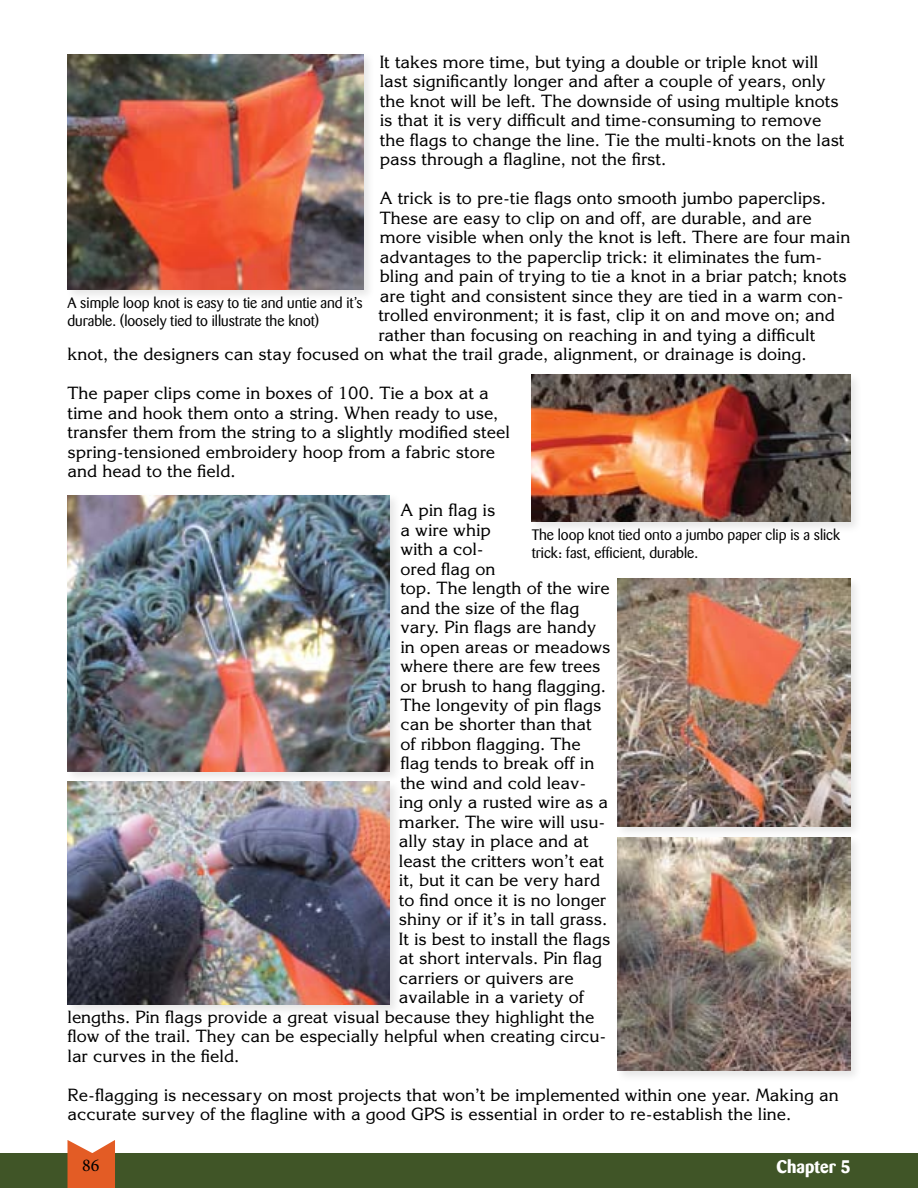
<style>
.page{position:relative;width:918px;height:1188px;background:#fff}
.page>*{position:absolute;margin:0;border:0;box-sizing:border-box;transform-origin:0 0}
.t1{font:700 18px "Barmeno";color:#fff}
.t2{font:18px "Minion Pro";color:#000}
.t3{font:17.25px/19.5px "Korinna";color:#000}
.t4{font:15px/18px "Barmeno";color:#000}
</style>
<div class="page">
<div style="left:0;top:1153px;width:918px;height:35px;background:#405527"></div>
<svg style="left:68px;top:1140px;width:47px;height:48px;background:#e67242"></svg>
<div style="left:64px;top:51px;width:312px;height:251px;background:#000;opacity:.1"></div>
<img style="left:68px;top:54px;width:295px;height:236px">
<div style="left:529px;top:371px;width:334px;height:163px;background:#000;opacity:.1"></div>
<img style="left:532px;top:374px;width:318px;height:148px">
<div style="left:64px;top:492px;width:338px;height:292px;background:#000;opacity:.1"></div>
<img style="left:68px;top:495px;width:321px;height:277px">
<div style="left:64px;top:778px;width:338px;height:239px;background:#000;opacity:.1"></div>
<img style="left:68px;top:782px;width:321px;height:222px">
<div style="left:614px;top:834px;width:249px;height:249px;background:#000;opacity:.1"></div>
<img style="left:617px;top:839px;width:233px;height:232px">
<div style="left:614px;top:576px;width:249px;height:263px;background:#000;opacity:.1"></div>
<img style="left:617px;top:579px;width:233px;height:247px">
<p class="t3" style="left:380px;top:52px;width:466px">It takes more time, but tying a double or triple knot will last significantly longer and after a couple of years, only the knot will be left. The downside of using multiple knots is that it is very difficult and time-consuming to remove the flags to change the line. Tie the multi-knots on the last pass through a flagline, not the first.</p>
<p class="t3" style="left:380px;top:188px;width:448px">A trick is to pre-tie flags onto smooth jumbo paperclips.</p>
<p class="t3" style="left:380px;top:208px;width:433px">These are easy to clip on and off, are durable, and are</p>
<p class="t3" style="left:380px;top:227px;width:472px">more visible when only the knot is left. There are four main</p>
<p class="t3" style="left:380px;top:247px;width:444px">advantages to the paperclip trick: it eliminates the fum-</p>
<p class="t3" style="left:380px;top:266px;width:468px">bling and pain of trying to tie a knot in a briar patch; knots</p>
<p class="t3" style="left:380px;top:286px;width:465px">are tight and consistent since they are tied in a warm con-</p>
<p class="t3" style="left:378px;top:305px;width:458px">trolled environment; it is fast, clip it on and move on; and</p>
<p class="t3" style="left:378px;top:325px;width:438px">rather than focusing on reaching in and tying a difficult</p>
<p class="t3" style="left:68px;top:344px;width:741px">knot, the designers can stay focused on what the trail grade, alignment, or drainage is doing.</p>
<p class="t3" style="left:68px;top:383px;width:444px">The paper clips come in boxes of 100. Tie a box at a time and hook them onto a string. When ready to use, transfer them from the string to a slightly modified steel spring-tensioned embroidery hoop from a fabric store and head to the field.</p>
<p class="t3" style="left:400px;top:500px;width:96px">A pin flag is</p>
<p class="t3" style="left:400px;top:520px;width:92px">a wire whip</p>
<p class="t3" style="left:400px;top:539px;width:85px">with a col-</p>
<p class="t3" style="left:400px;top:559px;width:96px">ored flag on</p>
<p class="t3" style="left:400px;top:578px;width:211px">top. The length of the wire</p>
<p class="t3" style="left:400px;top:598px;width:181px">and the size of the flag</p>
<p class="t3" style="left:400px;top:617px;width:198px">vary. Pin flags are handy</p>
<p class="t3" style="left:400px;top:637px;width:212px">in open areas or meadows</p>
<p class="t3" style="left:400px;top:656px;width:202px">where there are few trees</p>
<p class="t3" style="left:400px;top:675px;width:207px">or brush to hang flagging.</p>
<p class="t3" style="left:400px;top:695px;width:203px">The longevity of pin flags</p>
<p class="t3" style="left:400px;top:714px;width:193px">can be shorter than that</p>
<p class="t3" style="left:400px;top:734px;width:182px">of ribbon flagging. The</p>
<p class="t3" style="left:400px;top:753px;width:196px">flag tends to break off in</p>
<p class="t3" style="left:400px;top:773px;width:187px">the wind and cold leav-</p>
<p class="t3" style="left:399px;top:792px;width:211px">ing only a rusted wire as a</p>
<p class="t3" style="left:399px;top:812px;width:208px">marker. The wire will usu-</p>
<p class="t3" style="left:399px;top:831px;width:191px">ally stay in place and at</p>
<p class="t3" style="left:399px;top:851px;width:207px">least the critters won’t eat</p>
<p class="t3" style="left:399px;top:870px;width:203px">it, but it can be very hard</p>
<p class="t3" style="left:399px;top:890px;width:209px">to find once it is no longer</p>
<p class="t3" style="left:399px;top:909px;width:210px">shiny or if it’s in tall grass.</p>
<p class="t3" style="left:399px;top:929px;width:213px">It is best to install the flags</p>
<p class="t3" style="left:399px;top:948px;width:205px">at short intervals. Pin flag</p>
<p class="t3" style="left:399px;top:968px;width:176px">carriers or quivers are</p>
<p class="t3" style="left:399px;top:987px;width:187px">available in a variety of</p>
<p class="t3" style="left:68px;top:1007px;width:528px">lengths. Pin flags provide a great visual because they highlight the</p>
<p class="t3" style="left:68px;top:1026px;width:541px">flow of the trail. They can be especially helpful when creating circu-</p>
<p class="t3" style="left:68px;top:1046px;width:173px">lar curves in the field.</p>
<p class="t3" style="left:68px;top:1085px;width:773px">Re-flagging is necessary on most projects that won’t be implemented within one year. Making an accurate survey of the flagline with a good GPS is essential in order to re-establish the line.</p>
<p class="t4" style="left:68px;top:294px;width:297px">A simple loop knot is easy to tie and untie and it’s durable. (loosely tied to illustrate the knot)</p>
<p class="t4" style="left:532px;top:526px;width:310px">The loop knot tied onto a jumbo paper clip is a slick trick: fast, efficient, durable.</p>
<p class="t2" style="left:82px;top:1154px;width:19px">86</p>
<p class="t1" style="left:777px;top:1155px;width:75px">Chapter 5</p>
</div>
